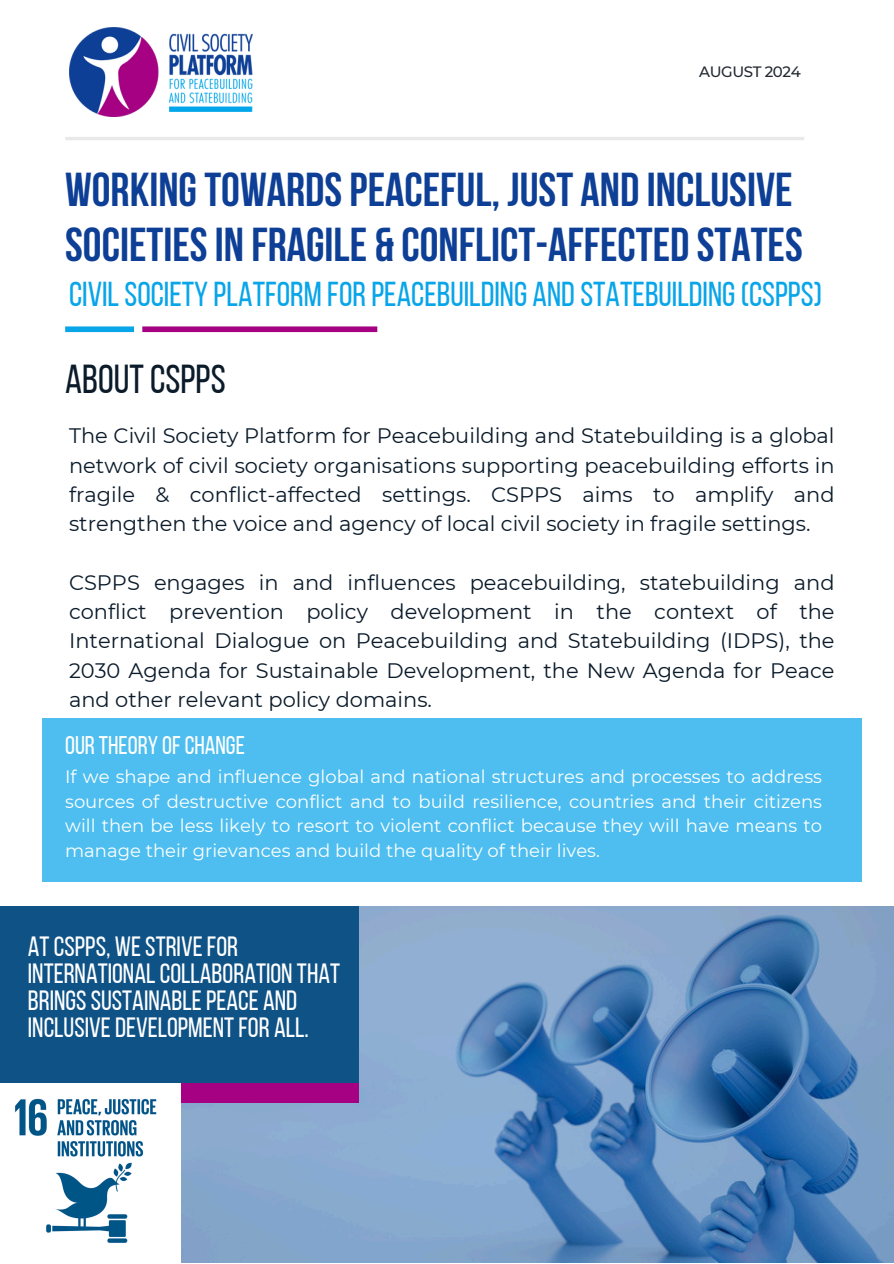
<style>
.page{position:relative;width:894px;height:1264px;background:#fff}
.page>*{position:absolute;margin:0;border:0;box-sizing:border-box;transform-origin:0 0}
.t1{font:700 47.4px/55.2px "Bebas Neue";color:#0e3f96}
.t2{font:40.35px "Bebas Neue";color:#0b1b2a}
.t3{font:34.5px "Bebas Neue";color:#08a5e9}
.t4{font:27.75px/27px "Bebas Neue";color:#fff}
.t5{font:25.5px "Bebas Neue";color:#fff}
.t6{font:20.85px/29.2px "Montserrat";color:#0b1b2a;text-align:justify}
.t7{font:18px/24.8px "Montserrat";color:#fff;text-align:justify}
.t8{font:500 15px "Montserrat";letter-spacing:-.025em;color:#222831}
</style>
<div class="page">
<div style="left:142px;top:326px;width:235px;height:6px;background:#a60183"></div>
<img style="left:181px;top:906px;width:712px;height:356px">
<div style="left:0;top:906px;width:358px;height:178px;background:#0f5286"></div>
<div style="left:180px;top:1083px;width:179px;height:20px;background:#a60183"></div>
<div style="left:65px;top:326px;width:69px;height:6px;background:#08a5e9"></div>
<hr style="left:65px;top:137px;width:739px;height:3px;background:#e9e9e9">
<img style="left:69px;top:28px;width:183px;height:88px">
<img style="left:0;top:1083px;width:180px;height:160px">
<div style="left:43px;top:718px;width:817px;height:163px;background:#4dbeef"></div>
<h6 class="t8" style="left:699px;top:62px;width:103px">AUGUST 2024</h6>
<h3 class="t1" style="left:65px;top:167px;width:739px">WORKINGTOWARDSPEACEFUL, JUST AND INCLUSIVE<br>SOCIETIESIN FRAGILE &amp; CONFLICT-AFFECTED STATES</h3>
<h4 class="t3" style="left:69px;top:280px;width:754px">CIVILSOCIETY PLATFORM FORPEACEBUILDING ANDSTATEBUILDING(CSPPS)</h4>
<h5 class="t2" style="left:65px;top:362px;width:162px">ABOUTCSPPS</h5>
<h2 class="t6" style="left:69px;top:421px;width:766px">The Civil Society Platform for Peacebuilding and Statebuilding is a global network of civil society organisations supporting peacebuilding efforts in fragile &amp; conflict-affected settings. CSPPS aims to amplify and strengthen the voice and agency of local civil society in fragile settings.</h2>
<h5 class="t6" style="left:69px;top:567px;width:766px">CSPPS engages in and influences peacebuilding, statebuilding and conflict prevention policy development in the context of the International Dialogue on Peacebuilding and Statebuilding (IDPS), the 2030 Agenda for Sustainable Development, the New Agenda for Peace and other relevant policy domains.</h5>
<p class="t5" style="left:65px;top:734px;width:181px">OURTHEORY OFCHANGE</p>
<p class="t7" style="left:65px;top:764px;width:758px">If we shape and influence global and national structures and processes to address sources of destructive conflict and to build resilience, countries and their citizens will then be less likely to resort to violent conflict because they will have means to manage their grievances and build the quality of their lives.</p>
<h4 class="t4" style="left:28px;top:935px;width:313px">ATCSPPS, WESTRIVEFOR<br>INTERNATIONALCOLLABORATION THAT<br>BRINGSSUSTAINABLEPEACE AND<br>INCLUSIVEDEVELOPMENTFOR ALL.</h4>
</div>
